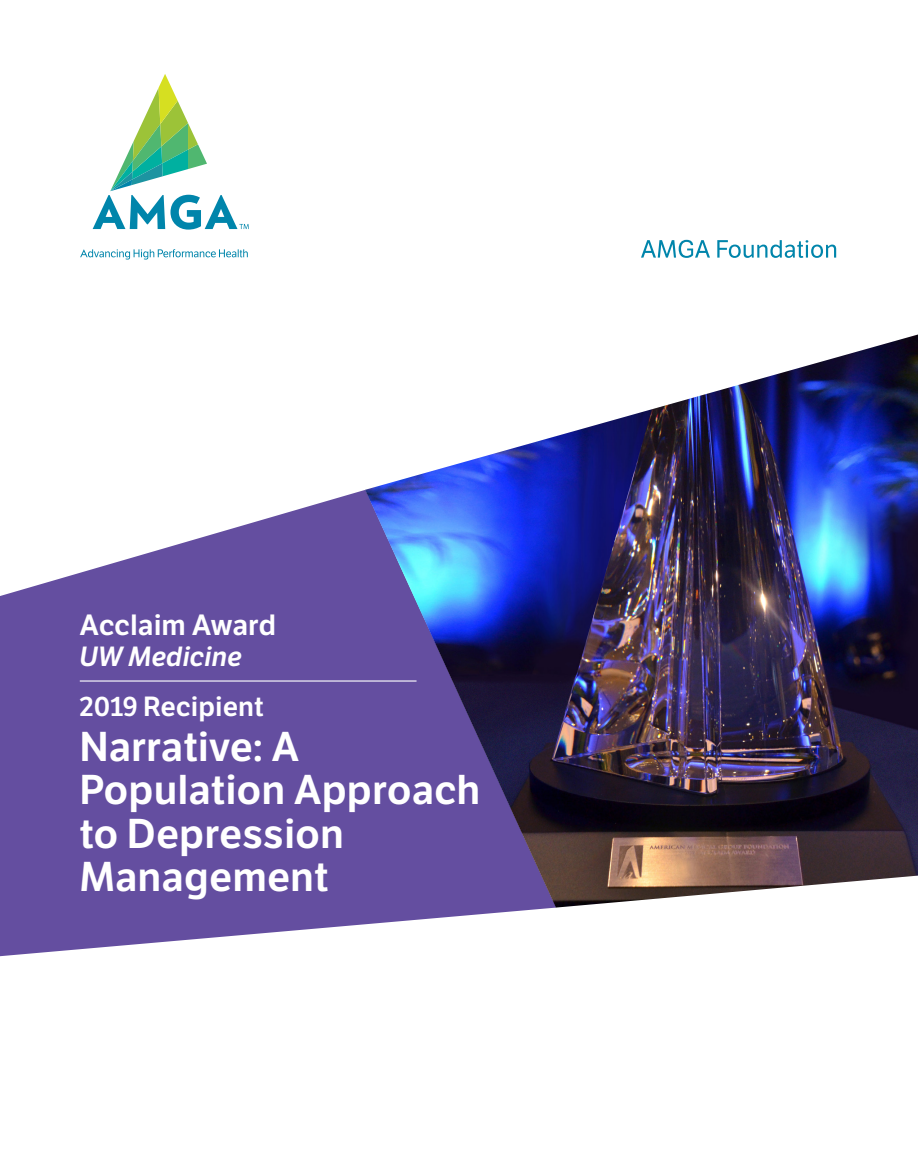
<style>
.page{position:relative;width:918px;height:1175px;background:#fff}
.page>*{position:absolute;margin:0;border:0;box-sizing:border-box;transform-origin:0 0}
.t1{font:600 40.5px/43.5px "LFT Etica";color:#fff}
.t2{font:600 28.5px "LFT Etica";letter-spacing:-.005em;color:#fff}
.t3{font:600 27px "LFT Etica";color:#fff}
.t4{font:italic 600 27px "LFT Etica";color:#fff}
</style>
<div class="page">
<svg style="left:80px;top:74px;width:169px;height:185px"></svg>
<svg style="left:0;top:490px;width:556px;height:466px;fill:#644ea0"></svg>
<img style="left:365px;top:334px;width:553px;height:573px">
<hr style="left:80px;top:680px;width:337px;height:1px;background:#fff">
<svg style="left:641px;top:240px;width:69px;height:18px"></svg>
<svg style="left:717px;top:240px;width:119px;height:18px"></svg>
<p class="t2" style="left:80px;top:607px;width:198px">Acclaim Award</p>
<p class="t4" style="left:80px;top:640px;width:164px">UW Medicine</p>
<p class="t3" style="left:80px;top:689px;width:186px">2019 Recipient</p>
<p class="t1" style="left:80px;top:725px;width:402px">Narrative: A<br>Population Approach to Depression<br>Management</p>
</div>
